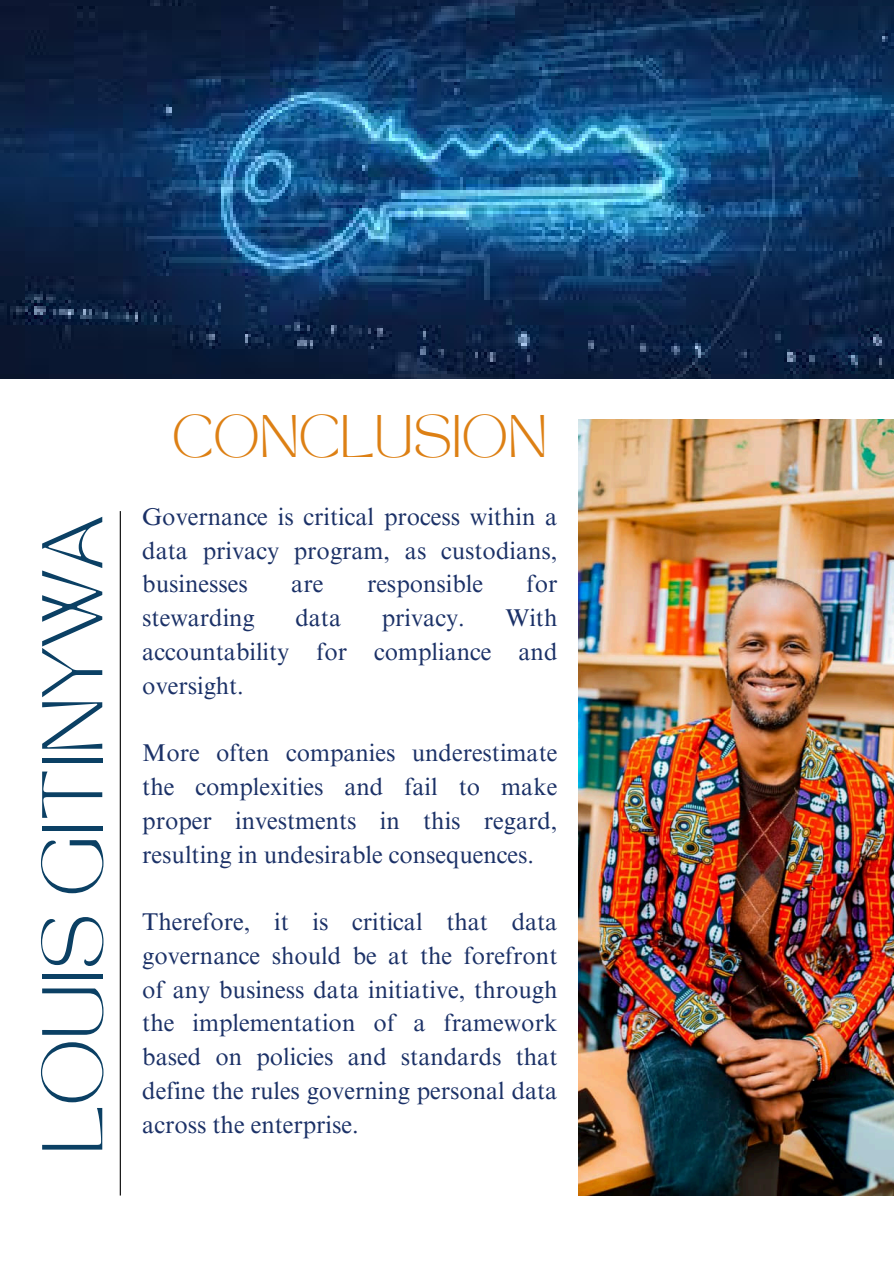
<style>
.page{position:relative;width:894px;height:1264px;background:#fff}
.page>*{position:absolute;margin:0;border:0;box-sizing:border-box;transform-origin:0 0}
.t1{font:60.15px "TAN MONCHERI Regular";color:#0b4064}
.t2{font:42px "TAN MONCHERI Regular";color:#dd8014}
.t3{font:24.3px/33.8px "Times NRMT Pro";color:#1b3167;text-align:justify}
</style>
<div class="page">
<img style="left:0;top:0;width:893px;height:378px">
<img style="left:578px;top:420px;width:315px;height:775px">
<hr style="left:120px;top:511px;width:1px;height:684px;background:#000">
<p class="t2" style="left:172px;top:414px;width:376px">CONCLUSION</p>
<p class="t1" style="left:41px;top:1154px;width:639px;rotate:-90deg">LOUIS GITINYWA</p>
<h1 class="t3" style="left:142px;top:503px;width:416px">Governance is critical process within a data privacy program, as custodians, businesses</h1>
<h1 class="t3" style="left:291px;top:570px;width:34px">are</h1>
<h1 class="t3" style="left:367px;top:570px;width:117px">responsible</h1>
<h1 class="t3" style="left:526px;top:570px;width:32px">for</h1>
<h1 class="t3" style="left:142px;top:604px;width:416px;text-indent:363px">With accountability for compliance and oversight.</h1>
<h1 class="t3" style="left:142px;top:604px;width:114px">stewarding</h1>
<h1 class="t3" style="left:295px;top:604px;width:47px">data</h1>
<h1 class="t3" style="left:382px;top:604px;width:84px">privacy.</h1>
<p class="t3" style="left:142px;top:739px;width:416px">More often companies underestimate the complexities and fail to make proper investments in this regard, resulting in undesirable consequences.</p>
<h2 class="t3" style="left:142px;top:908px;width:416px">Therefore, it is critical that data governance should be at the forefront of any business data initiative, through the implementation of a framework based on policies and standards that define the rules governing personal data across the enterprise.</h2>
</div>
